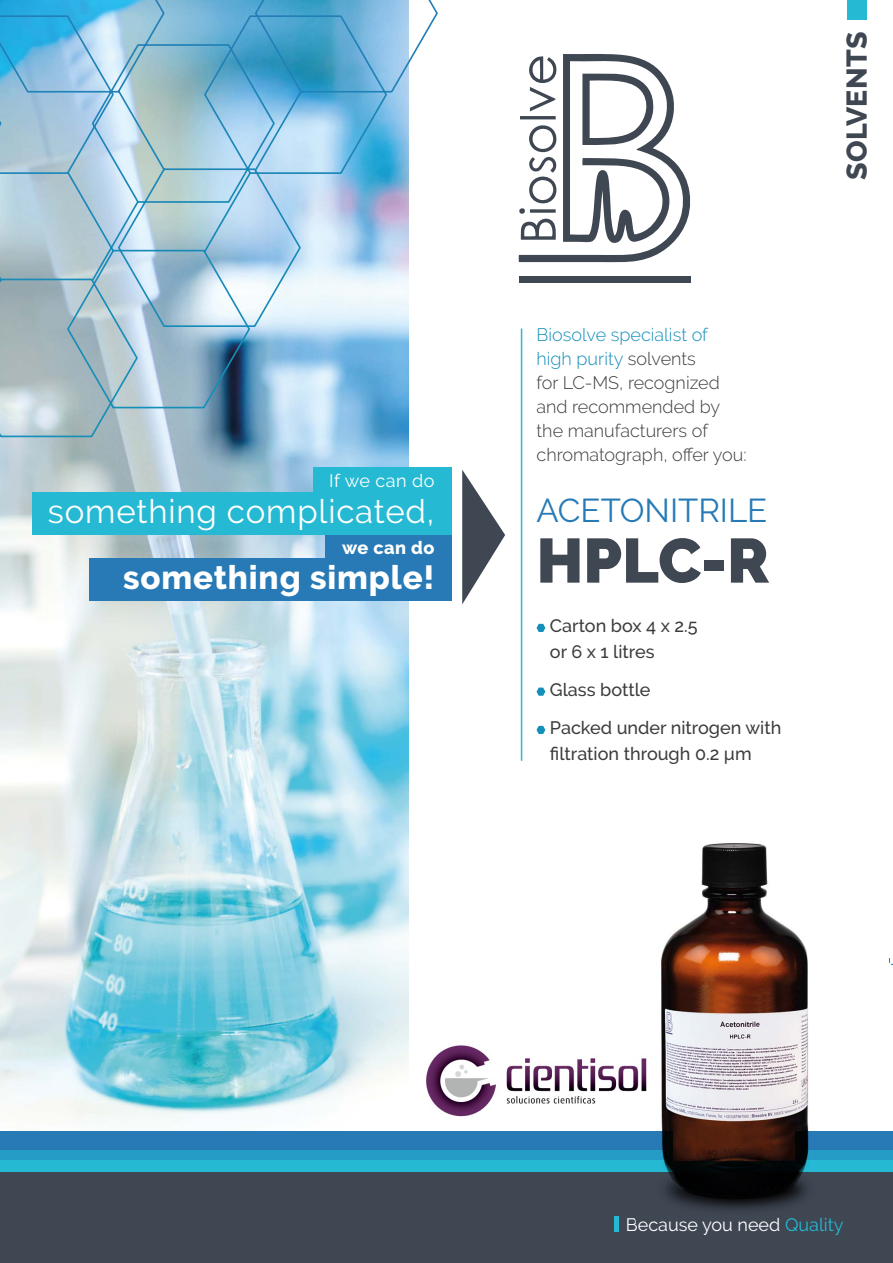
<style>
.page{position:relative;width:893px;height:1263px;background:#fff}
.page>*{position:absolute;margin:0;border:0;box-sizing:border-box;transform-origin:0 0}
.t1{font:900 62.4px "Raleway";color:#3f4753}
.t2{font:33px "Raleway";letter-spacing:.025em;color:#fff}
.t3{font:800 33px "Raleway";letter-spacing:.025em;color:#fff}
.t4{font:33px "Raleway";color:#277ab5}
.t5{font:800 28.5px "Raleway";letter-spacing:.01em;color:#3f4753}
.t6{font:300 18px/24px "Raleway";color:#3c3c3b}
.t7{font:500 18px/25.5px "Raleway";color:#3c3c3b}
.t8{font:18px "Raleway";color:#fff}
.t9{font:800 18px "Raleway";letter-spacing:.025em;color:#fff}
.s1{color:#148fb9}
.s2{color:#25b9d3}
</style>
<div class="page">
<img style="left:0;top:439px;width:408px;height:683px">
<div style="left:0;top:1131px;width:893px;height:132px;background:#277ab5"></div>
<svg style="left:0;top:1150px;width:893px;height:22px;background:#25abcc"></svg>
<img style="left:0;top:0;width:438px;height:439px">
<div style="left:0;top:1172px;width:893px;height:91px;background:#3f4753"></div>
<div style="left:325px;top:534px;width:127px;height:25px;background:#277ab5"></div>
<div style="left:313px;top:467px;width:139px;height:26px;background:#25b9d3"></div>
<div style="left:32px;top:492px;width:420px;height:43px;background:#25b9d3"></div>
<div style="left:89px;top:558px;width:363px;height:43px;background:#277ab5"></div>
<svg style="left:536px;top:624px;width:9px;height:8px"></svg>
<svg style="left:536px;top:688px;width:9px;height:8px"></svg>
<svg style="left:536px;top:726px;width:9px;height:8px"></svg>
<div style="left:614px;top:1216px;width:5px;height:15px;background:#25b9d3"></div>
<hr style="left:521px;top:328px;width:1px;height:433px;background:#25b9d3">
<div style="left:847px;top:0;width:20px;height:20px;background:#25b9d3"></div>
<svg style="left:462px;top:470px;width:43px;height:134px"></svg>
<svg style="left:519px;top:54px;width:171px;height:209px"></svg>
<div style="left:519px;top:276px;width:171px;height:7px;background:#3f4753"></div>
<img style="left:636px;top:843px;width:197px;height:367px">
<img style="left:426px;top:1041px;width:222px;height:78px">
<p class="t8" style="left:329px;top:470px;width:107px">If we can do</p>
<h2 class="t2" style="left:48px;top:492px;width:388px">something complicated,</h2>
<p class="t9" style="left:342px;top:537px;width:94px">we can do</p>
<h2 class="t3" style="left:123px;top:558px;width:313px">something simple!</h2>
<p class="t6" style="left:536px;top:323px;width:212px"><span class="s1">Biosolve specialist of high purity</span> solvents<br>for LC-MS, recognized and recommended by the manufacturers of chromatograph, offer you:</p>
<h2 class="t4" style="left:536px;top:492px;width:232px">ACETONITRILE</h2>
<h1 class="t1" style="left:536px;top:524px;width:234px">HPLC-R</h1>
<p class="t7" style="left:550px;top:613px;width:149px">Carton box 4 x 2.5 or 6 x 1 litres</p>
<p class="t7" style="left:550px;top:670px;width:233px;line-height:38.2px">Glass bottle<br>Packed under nitrogen with</p>
<p class="t7" style="left:550px;top:740px;width:203px">filtration through 0.2 µm</p>
<h3 class="t5" style="left:841px;top:180px;width:149px;rotate:-90deg">SOLVENTS</h3>
<p class="t8" style="left:626px;top:1214px;width:219px">Because you need <span class="s2">Quality</span></p>
</div>
